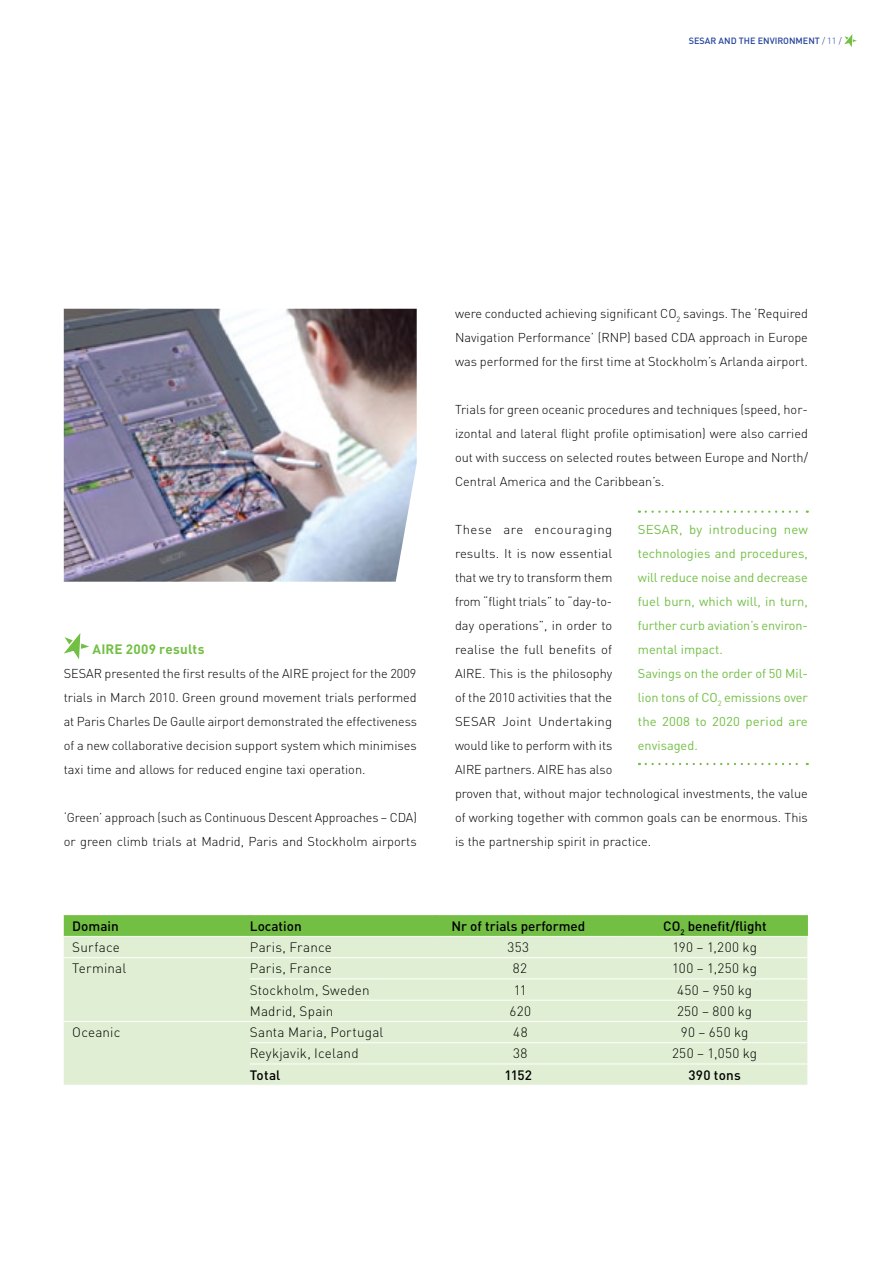
<style>
.page{position:relative;width:893px;height:1263px;background:#fff}
.page>*{position:absolute;margin:0;border:0;box-sizing:border-box;transform-origin:0 0}
.t1{font:300 13.5px "FFDIN";letter-spacing:.015em;color:#000}
.t2{font:500 13.5px "FFDIN";color:#000}
.t3{font:700 13.5px "FFDIN";letter-spacing:.015em;color:#72bf44}
.t4{font:300 12.75px/24px "FFDIN";color:#000;text-align:justify}
.t5{font:12.75px/24px "FFDIN";color:#72bf44}
.t6{font:500 9px "FFDIN";color:#21409a}
.s1{font-weight:300}
</style>
<div class="page">
<svg style="left:64px;top:633px;width:25px;height:26px"></svg>
<img style="left:64px;top:309px;width:353px;height:273px">
<svg style="left:844px;top:34px;width:13px;height:13px"></svg>
<svg style="left:646px;top:510px;width:162px;height:3px"></svg>
<svg style="left:646px;top:763px;width:162px;height:2px"></svg>
<svg style="left:64px;top:915px;width:744px;height:170px;background:#d2e9c2"></svg>
<hr style="left:250px;top:957px;width:186px;height:1px;background:#fff">
<hr style="left:436px;top:957px;width:186px;height:1px;background:#fff">
<hr style="left:622px;top:957px;width:185px;height:1px;background:#fff">
<hr style="left:250px;top:979px;width:186px;height:1px;background:#fff">
<hr style="left:436px;top:979px;width:186px;height:1px;background:#fff">
<hr style="left:622px;top:979px;width:185px;height:1px;background:#fff">
<hr style="left:250px;top:1000px;width:186px;height:1px;background:#fff">
<hr style="left:436px;top:1000px;width:186px;height:1px;background:#fff">
<hr style="left:622px;top:1000px;width:185px;height:1px;background:#fff">
<hr style="left:250px;top:1021px;width:186px;height:1px;background:#fff">
<hr style="left:436px;top:1021px;width:186px;height:1px;background:#fff">
<hr style="left:622px;top:1021px;width:185px;height:1px;background:#fff">
<hr style="left:250px;top:1042px;width:186px;height:1px;background:#fff">
<hr style="left:436px;top:1042px;width:186px;height:1px;background:#fff">
<hr style="left:622px;top:1042px;width:185px;height:1px;background:#fff">
<hr style="left:250px;top:1064px;width:186px;height:1px;background:#fff">
<hr style="left:436px;top:1064px;width:186px;height:1px;background:#fff">
<hr style="left:622px;top:1064px;width:185px;height:1px;background:#fff">
<hr style="left:64px;top:957px;width:186px;height:1px;background:#fff">
<hr style="left:64px;top:1021px;width:186px;height:1px;background:#fff">
<p class="t6" style="left:689px;top:35px;width:154px">SESAR AND THE ENVIRONMENT <span class="s1">/ 11 /</span></p>
<p class="t3" style="left:92px;top:640px;width:114px">AIRE 2009 results</p>
<p class="t4" style="left:64px;top:661px;width:355px">SESAR presented the first results of the AIRE project for the 2009 trials in March 2010. Green ground movement trials performed at Paris Charles De Gaulle airport demonstrated the effectiveness of a new collaborative decision support system which minimises taxi time and allows for reduced engine taxi operation.</p>
<p class="t4" style="left:64px;top:805px;width:355px">‘Green’ approach (such as Continuous Descent Approaches – CDA) or green climb trials at Madrid, Paris and Stockholm airports</p>
<p class="t4" style="left:455px;top:301px;width:354px">were conducted achieving significant CO<sub>2</sub> savings. The ‘Required Navigation Performance’ (RNP) based CDA approach in Europe was performed for the first time at Stockholm’s Arlanda airport.</p>
<p class="t4" style="left:455px;top:397px;width:354px">Trials for green oceanic procedures and techniques (speed, hor&shy;izontal and lateral flight profile optimisation) were also carried out with success on selected routes between Europe and North/ Central America and the Caribbean’s.</p>
<p class="t4" style="left:455px;top:517px;width:354px;text-align:left">These are encouraging<br>results. It is now essential<br>that we try to transform them<br>from “flight trials” to “day-to-<br>day operations”, in order to<br>realise the full benefits of<br>AIRE. This is the philosophy<br>of the 2010 activities that the<br>SESAR Joint Undertaking<br>would like to perform with its<br>AIRE partners. AIRE has also<br>proven that, without major technological investments, the value of working together with common goals can be enormous. This is the partnership spirit in practice.</p>
<p class="t5" style="left:638px;top:517px;width:172px">SESAR, by introducing new technologies and procedures, will reduce noise and decrease fuel burn, which will, in turn, further curb aviation’s environ&shy;mental impact.<br>Savings on the order of 50 Mil&shy;lion tons of CO<sub>2</sub> emissions over the 2008 to 2020 period are envisaged.</p>
<p class="t2" style="left:72px;top:917px;width:48px">Domain</p>
<p class="t2" style="left:250px;top:917px;width:53px">Location</p>
<p class="t2" style="left:451px;top:917px;width:135px">Nr of trials performed</p>
<p class="t2" style="left:663px;top:917px;width:105px">CO<sub>2</sub> benefit/flight</p>
<p class="t1" style="left:72px;top:939px;width:49px">Surface</p>
<p class="t1" style="left:250px;top:939px;width:84px">Paris, France</p>
<p class="t1" style="left:507px;top:939px;width:23px">353</p>
<p class="t1" style="left:672px;top:939px;width:86px">190 – 1,200 kg</p>
<p class="t1" style="left:72px;top:960px;width:55px">Terminal</p>
<p class="t1" style="left:250px;top:960px;width:84px">Paris, France</p>
<p class="t1" style="left:513px;top:960px;width:16px">82</p>
<p class="t1" style="left:672px;top:960px;width:86px">100 – 1,250 kg</p>
<p class="t1" style="left:250px;top:981px;width:121px">Stockholm, Sweden</p>
<p class="t1" style="left:514px;top:981px;width:15px">11</p>
<p class="t1" style="left:677px;top:981px;width:77px">450 – 950 kg</p>
<p class="t1" style="left:250px;top:1002px;width:85px">Madrid, Spain</p>
<p class="t1" style="left:510px;top:1002px;width:23px">620</p>
<p class="t1" style="left:677px;top:1002px;width:77px">250 – 800 kg</p>
<p class="t1" style="left:72px;top:1024px;width:50px">Oceanic</p>
<p class="t1" style="left:250px;top:1024px;width:135px">Santa Maria, Portugal</p>
<p class="t1" style="left:513px;top:1024px;width:16px">48</p>
<p class="t1" style="left:681px;top:1024px;width:69px">90 – 650 kg</p>
<p class="t1" style="left:250px;top:1045px;width:110px">Reykjavik, Iceland</p>
<p class="t1" style="left:513px;top:1045px;width:16px">38</p>
<p class="t1" style="left:672px;top:1045px;width:87px">250 – 1,050 kg</p>
<p class="t2" style="left:250px;top:1066px;width:32px">Total</p>
<p class="t2" style="left:504px;top:1066px;width:29px">1152</p>
<p class="t2" style="left:688px;top:1066px;width:54px">390 tons</p>
</div>
